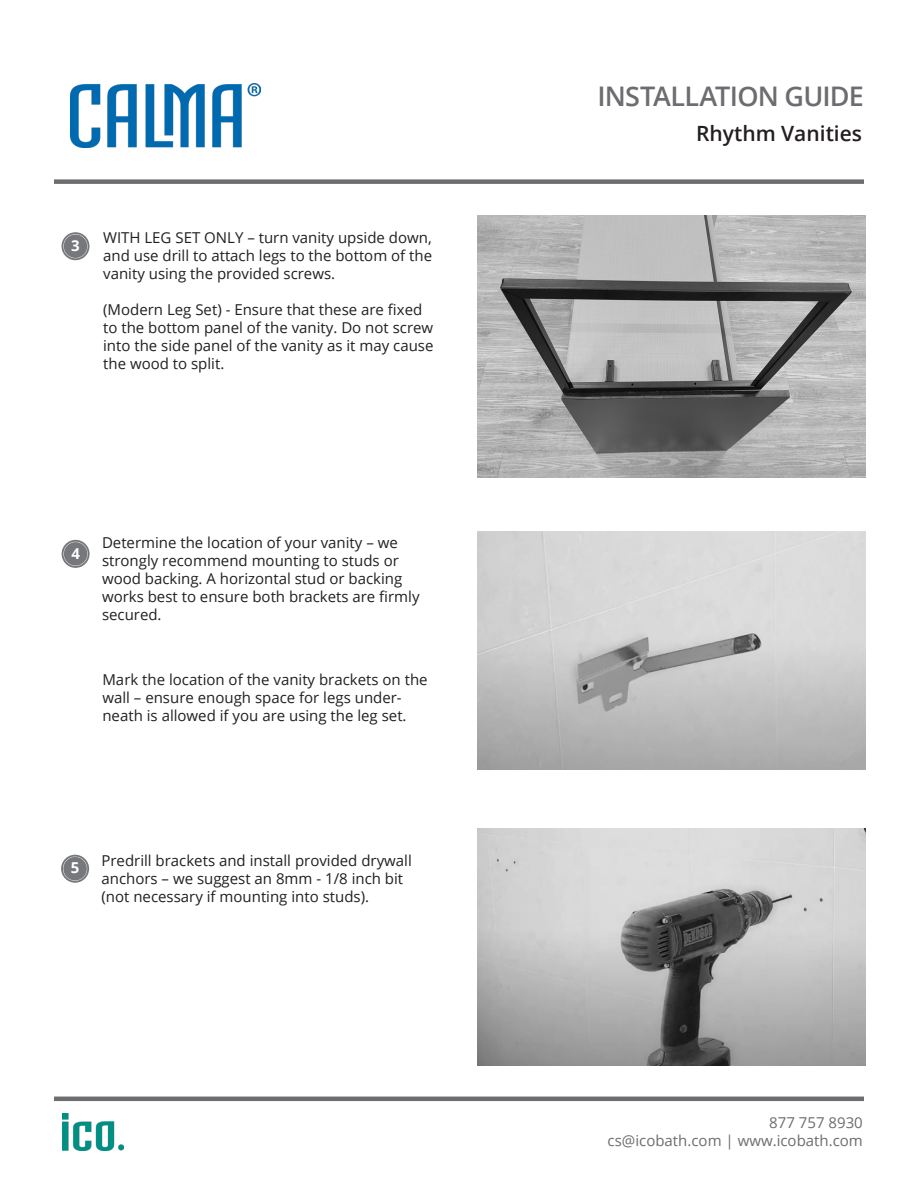
<style>
.page{position:relative;width:918px;height:1188px;background:#fff}
.page>*{position:absolute;margin:0;border:0;box-sizing:border-box;transform-origin:0 0}
.t1{font:600 27px "Open Sans";letter-spacing:-.03em;color:#6c6d70}
.t2{font:600 21px "Open Sans";color:#231f20}
.t3{font:15px/18px "Open Sans";color:#231f20}
.t4{font:15px "Open Sans";color:#6c6d70}
.t5{font:700 15px "Open Sans";color:#fff}
</style>
<div class="page">
<img style="left:71px;top:84px;width:190px;height:64px">
<div style="left:54px;top:179px;width:810px;height:5px;background:#6c6d70"></div>
<img style="left:63px;top:1114px;width:61px;height:37px">
<hr style="left:54px;top:1097px;width:810px;height:4px;background:#6c6d70">
<img style="left:477px;top:215px;width:389px;height:262px">
<img style="left:477px;top:532px;width:389px;height:237px">
<div style="left:64px;top:234px;width:23px;height:24px;background:#76787b;border-radius:50%"></div>
<div style="left:61px;top:232px;width:28px;height:28px;border:2px solid #76787b;border-radius:50%"></div>
<div style="left:64px;top:542px;width:23px;height:24px;background:#76787b;border-radius:50%"></div>
<div style="left:62px;top:540px;width:28px;height:28px;border:2px solid #76787b;border-radius:50%"></div>
<img style="left:477px;top:829px;width:388px;height:237px">
<div style="left:63px;top:857px;width:24px;height:23px;background:#76787b;border-radius:50%"></div>
<div style="left:61px;top:855px;width:28px;height:28px;border:2px solid #76787b;border-radius:50%"></div>
<p class="t5" style="left:71px;top:235px;width:10px">3</p>
<p class="t3" style="left:103px;top:228px;width:330px;text-align:justify">WITH LEG SET ONLY – turn vanity upside down, and use drill to attach legs to the bottom of the vanity using the provided screws.</p>
<p class="t3" style="left:103px;top:300px;width:332px">(Modern Leg Set) - Ensure that these are fixed to the bottom panel of the vanity. Do not screw into the side panel of the vanity as it may cause the wood to split.</p>
<p class="t5" style="left:71px;top:542px;width:10px">4</p>
<p class="t3" style="left:102px;top:533px;width:319px">Determine the location of your vanity – we strongly recommend mounting to studs or wood backing. A horizontal stud or backing works best to ensure both brackets are firmly secured.</p>
<p class="t3" style="left:102px;top:671px;width:327px">Mark the location of the vanity brackets on the wall – ensure enough space for legs under&shy;neath is allowed if you are using the leg set.</p>
<p class="t5" style="left:71px;top:857px;width:10px">5</p>
<p class="t3" style="left:101px;top:851px;width:312px">Predrill brackets and install provided drywall anchors – we suggest an 8mm - 1/8 inch bit (not necessary if mounting into studs).</p>
<p class="t1" style="left:597px;top:77px;width:268px">INSTALLATION GUIDE</p>
<p class="t2" style="left:696px;top:119px;width:168px">Rhythm Vanities</p>
<p class="t4" style="left:769px;top:1112px;width:95px">877 757 8930</p>
<p class="t4" style="left:608px;top:1130px;width:257px">cs@icobath.com | www.icobath.com</p>
</div>
